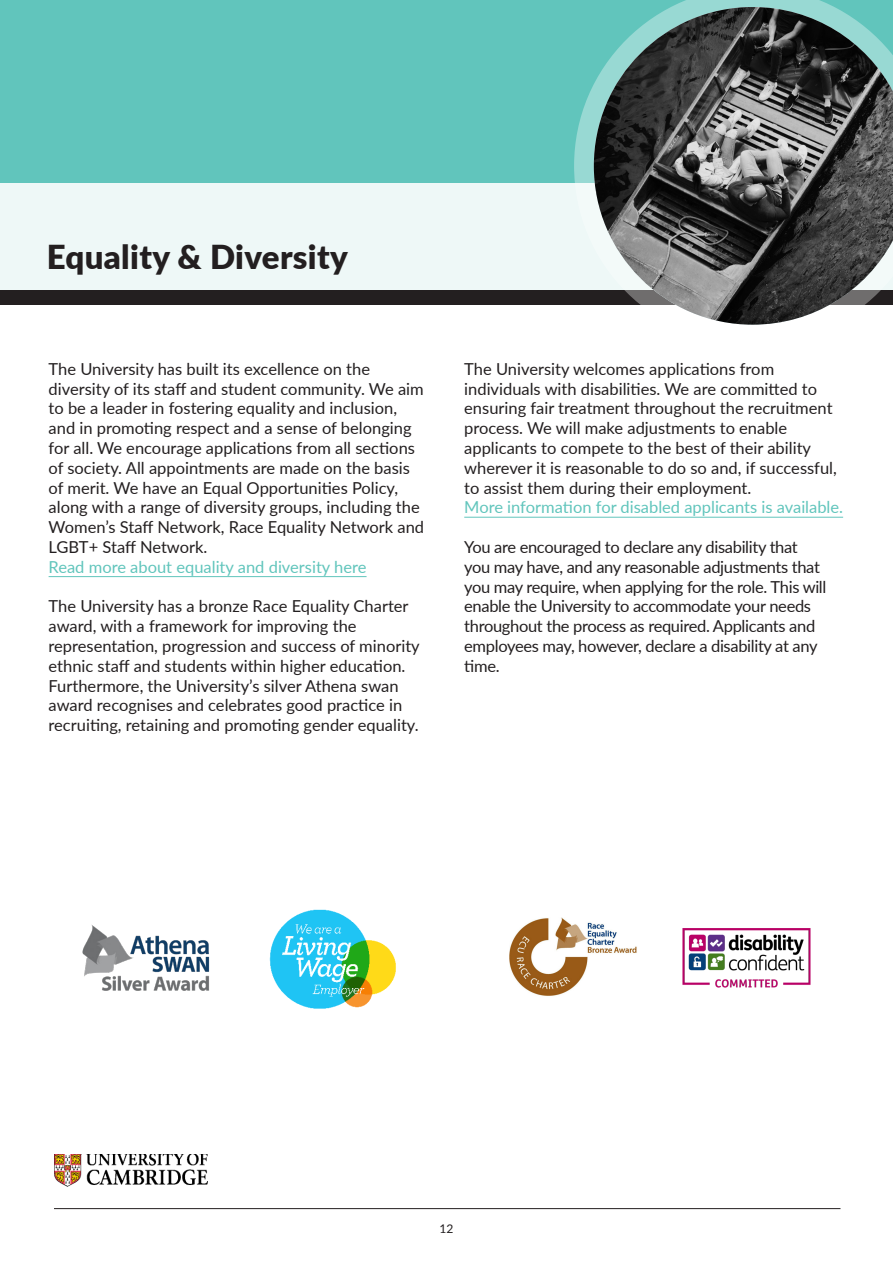
<style>
.page{position:relative;width:893px;height:1263px;background:#fff}
.page>*{position:absolute;margin:0;border:0;box-sizing:border-box;transform-origin:0 0}
.t1{font:900 33px "Lato";letter-spacing:.01em;color:#231f20}
.t2{font:16.5px/19.8px "Lato";color:#231f20}
.t3{font:16.5px/19.8px "Lato";letter-spacing:-.02em;color:#231f20}
.t4{font:16.5px "Lato";color:#61c5bc}
.t5{font:12px "Lato";color:#231f20}
.s1{color:#61c5bc}
</style>
<div class="page">
<hr style="left:54px;top:1208px;width:786px;height:1px;background:#231f20">
<img style="left:54px;top:1154px;width:154px;height:32px">
<div style="left:0;top:290px;width:893px;height:15px;background:#231f20"></div>
<div style="left:0;top:0;width:893px;height:183px;background:#61c5bc"></div>
<div style="left:0;top:183px;width:893px;height:107px;background:#eef8f7"></div>
<svg style="left:574px;top:0;width:260px;height:183px"></svg>
<hr style="left:49px;top:576px;width:318px;height:1px;background:#61c5bc">
<hr style="left:464px;top:517px;width:379px;height:1px;background:#61c5bc">
<img style="left:594px;top:7px;width:299px;height:318px">
<img style="left:682px;top:928px;width:129px;height:60px">
<img style="left:509px;top:917px;width:128px;height:79px">
<img style="left:252px;top:878px;width:162px;height:162px;border-radius:81px">
<img style="left:82px;top:925px;width:128px;height:66px">
<p class="t1" style="left:47px;top:232px;width:303px">Equality &amp; Diversity</p>
<p class="t2" style="left:49px;top:358px;width:377px">The University has built its excellence on the diversity of its staff and student community. We aim to be a leader in fostering equality and inclusion, and in promoting respect and a sense of belonging for all. We encourage applications from all sections of society. All appointments are made on the basis of merit. We have an Equal Opportunities Policy, along with a range of diversity groups, including the Women’s Staff Network, Race Equality Network and LGBT+ Staff Network.</p>
<p class="t4" style="left:49px;top:555px;width:319px">Read more about equality and diversity here</p>
<p class="t2" style="left:49px;top:596px;width:373px">The University has a bronze Race Equality Charter award, with a framework for improving the representation, progression and success of minority ethnic staff and students within higher education.<br>Furthermore, the University’s silver Athena swan award recognises and celebrates good practice in recruiting, retaining and promoting gender equality.</p>
<p class="t2" style="left:464px;top:358px;width:380px">The University welcomes applications from individuals with disabilities. We are committed to ensuring fair treatment throughout the recruitment process. We will make adjustments to enable applicants to compete to the best of their ability wherever it is reasonable to do so and, if successful, to assist them during their employment.<br><span class="s1">More information for disabled applicants is available.</span></p>
<p class="t3" style="left:464px;top:536px;width:364px">You are encouraged to declare any disability that you may have, and any reasonable adjustments that you may require, when applying for the role. This will enable the University to accommodate your needs throughout the process as required. Applicants and employees may, however, declare a disability at any time.</p>
<p class="t5" style="left:439px;top:1220px;width:15px">12</p>
</div>
